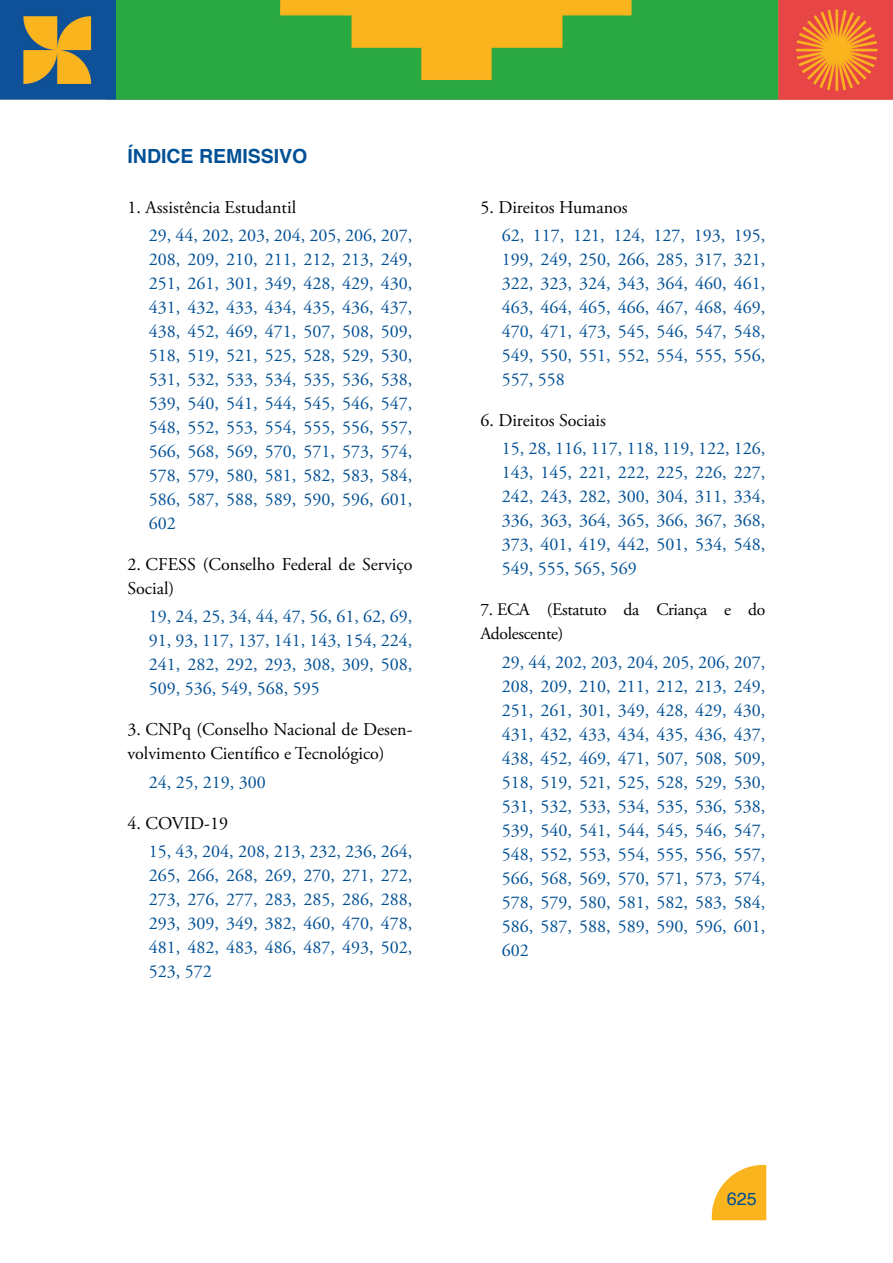
<style>
.page{position:relative;width:893px;height:1263px;background:#fff}
.page>*{position:absolute;margin:0;border:0;box-sizing:border-box;transform-origin:0 0}
.t1{font:700 19.5px "Helvetica";color:#005095}
.t2{font:18px/24px "Adobe Garamond Pro";color:#005095;text-align:justify}
.t3{font:18px/24px "Adobe Garamond Pro";color:#000}
.t4{font:18px "Helvetica";color:#005095}
.t5{font:17.55px/24px "Adobe Garamond Pro";letter-spacing:-.02em;color:#000}
</style>
<div class="page">
<img style="left:711px;top:1164px;width:56px;height:57px">
<img style="left:0;top:0;width:893px;height:100px">
<p class="t1" style="left:128px;top:141px;width:181px">ÍNDICE REMISSIVO</p>
<p class="t3" style="left:128px;top:196px;width:170px">1. Assistência Estudantil</p>
<p class="t2" style="left:149px;top:224px;width:265px">29, 44, 202, 203, 204, 205, 206, 207, 208, 209, 210, 211, 212, 213, 249, 251, 261, 301, 349, 428, 429, 430, 431, 432, 433, 434, 435, 436, 437, 438, 452, 469, 471, 507, 508, 509, 518, 519, 521, 525, 528, 529, 530, 531, 532, 533, 534, 535, 536, 538, 539, 540, 541, 544, 545, 546, 547, 548, 552, 553, 554, 555, 556, 557, 566, 568, 569, 570, 571, 573, 574, 578, 579, 580, 581, 582, 583, 584, 586, 587, 588, 589, 590, 596, 601, 602</p>
<p class="t3" style="left:128px;top:553px;width:286px">2. CFESS (Conselho Federal de Serviço<br>Social)</p>
<p class="t2" style="left:149px;top:605px;width:265px">19, 24, 25, 34, 44, 47, 56, 61, 62, 69, 91, 93, 117, 137, 141, 143, 154, 224, 241, 282, 292, 293, 308, 309, 508, 509, 536, 549, 568, 595</p>
<p class="t3" style="left:128px;top:718px;width:286px">3. CNPq (Conselho Nacional de Desen&shy;volvimento Científico e Tecnológico)</p>
<p class="t2" style="left:149px;top:771px;width:118px">24, 25, 219, 300</p>
<p class="t3" style="left:128px;top:812px;width:102px">4. COVID-19</p>
<p class="t2" style="left:149px;top:840px;width:265px">15, 43, 204, 208, 213, 232, 236, 264, 265, 266, 268, 269, 270, 271, 272, 273, 276, 277, 283, 285, 286, 288, 293, 309, 349, 382, 460, 470, 478, 481, 482, 483, 486, 487, 493, 502, 523, 572</p>
<p class="t3" style="left:480px;top:196px;width:149px">5. Direitos Humanos</p>
<p class="t2" style="left:502px;top:224px;width:265px">62, 117, 121, 124, 127, 193, 195, 199, 249, 250, 266, 285, 317, 321, 322, 323, 324, 343, 364, 460, 461, 463, 464, 465, 466, 467, 468, 469, 470, 471, 473, 545, 546, 547, 548, 549, 550, 551, 552, 554, 555, 556, 557, 558</p>
<p class="t3" style="left:480px;top:409px;width:127px">6. Direitos Sociais</p>
<p class="t2" style="left:502px;top:437px;width:265px">15, 28, 116, 117, 118, 119, 122, 126, 143, 145, 221, 222, 225, 226, 227, 242, 243, 282, 300, 304, 311, 334, 336, 363, 364, 365, 366, 367, 368, 373, 401, 419, 442, 501, 534, 548, 549, 555, 565, 569</p>
<p class="t5" style="left:480px;top:598px;width:286px">7. ECA (Estatuto da Criança e do<br>Adolescente)</p>
<p class="t2" style="left:502px;top:651px;width:265px">29, 44, 202, 203, 204, 205, 206, 207, 208, 209, 210, 211, 212, 213, 249, 251, 261, 301, 349, 428, 429, 430, 431, 432, 433, 434, 435, 436, 437, 438, 452, 469, 471, 507, 508, 509, 518, 519, 521, 525, 528, 529, 530, 531, 532, 533, 534, 535, 536, 538, 539, 540, 541, 544, 545, 546, 547, 548, 552, 553, 554, 555, 556, 557, 566, 568, 569, 570, 571, 573, 574, 578, 579, 580, 581, 582, 583, 584, 586, 587, 588, 589, 590, 596, 601, 602</p>
<p class="t4" style="left:727px;top:1184px;width:32px">625</p>
</div>
